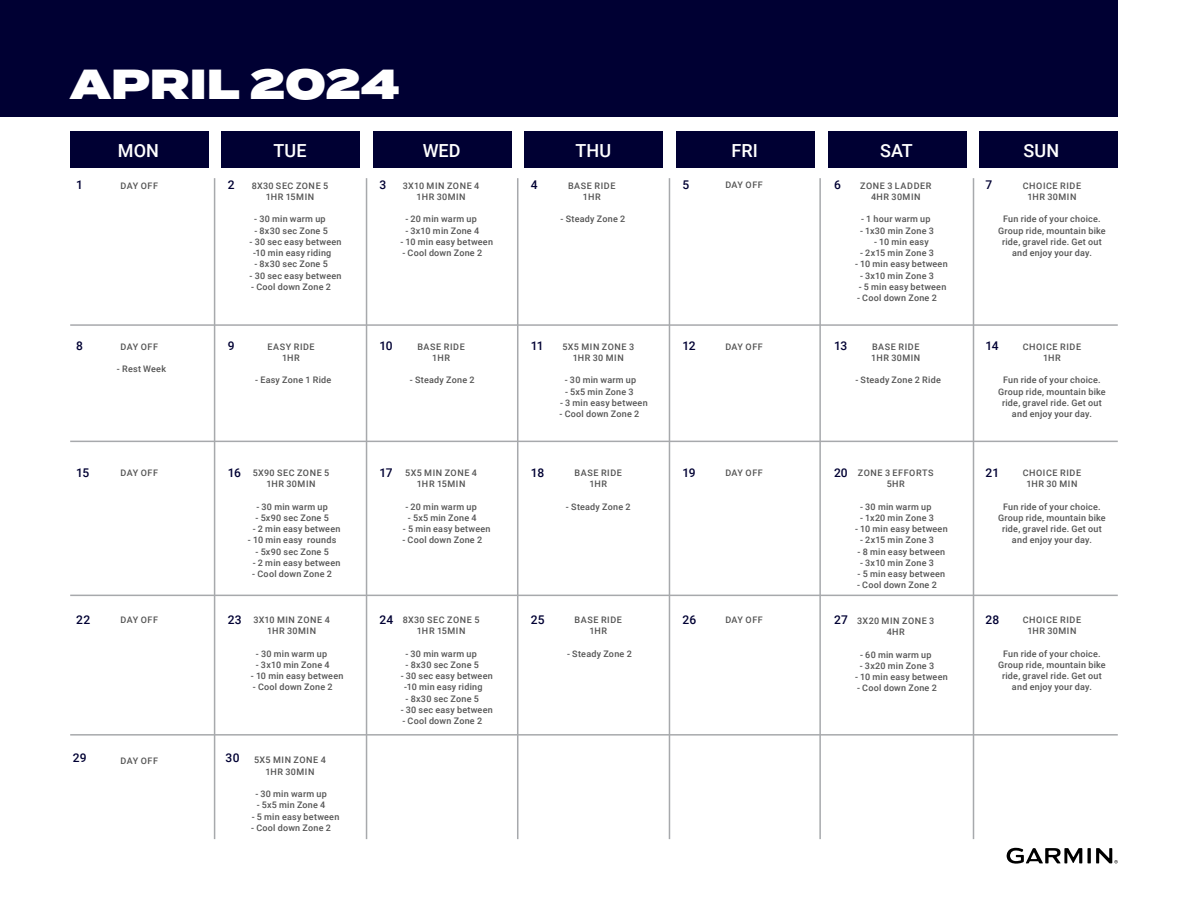
<style>
.page{position:relative;width:1188px;height:918px;background:#fff}
.page>*{position:absolute;margin:0;border:0;box-sizing:border-box;transform-origin:0 0}
.t1{font:900 42px "Termina";color:#fff}
.t2{font:500 18px "Roboto";letter-spacing:.005em;color:#fff}
.t3{font:500 12px "Roboto";letter-spacing:-.005em;color:#003}
.t4{font:500 9px/11.2px "Roboto";letter-spacing:.025em;color:#545454}
.t5{font:500 9px/11.2px "Roboto";letter-spacing:.065em;color:#545454;text-align:center}
.t6{font:500 9px/11.2px "Roboto";letter-spacing:.06em;color:#545454;text-align:center}
.t7{font:500 9px/11.2px "Roboto";letter-spacing:.055em;color:#545454;text-align:center}
</style>
<div class="page">
<div style="left:0;top:0;width:1118px;height:117px;background:#003"></div>
<div style="left:70px;top:132px;width:138px;height:36px;background:#003"></div>
<div style="left:373px;top:132px;width:139px;height:36px;background:#003"></div>
<div style="left:676px;top:132px;width:139px;height:36px;background:#003"></div>
<div style="left:222px;top:132px;width:138px;height:36px;background:#003"></div>
<div style="left:525px;top:132px;width:138px;height:36px;background:#003"></div>
<div style="left:828px;top:132px;width:138px;height:36px;background:#003"></div>
<div style="left:980px;top:132px;width:138px;height:36px;background:#003"></div>
<svg style="left:1007px;top:848px;width:111px;height:16px"></svg>
<hr style="left:214px;top:178px;width:1px;height:661px;background:#a7a9ac">
<hr style="left:70px;top:324px;width:1048px;height:2px;background:#a7a9ac">
<hr style="left:70px;top:441px;width:1048px;height:1px;background:#a7a9ac">
<hr style="left:70px;top:595px;width:1048px;height:1px;background:#a7a9ac">
<hr style="left:70px;top:734px;width:1048px;height:2px;background:#a7a9ac">
<hr style="left:366px;top:178px;width:1px;height:661px;background:#a7a9ac">
<hr style="left:517px;top:178px;width:1px;height:661px;background:#a7a9ac">
<hr style="left:669px;top:178px;width:1px;height:661px;background:#a7a9ac">
<hr style="left:819px;top:178px;width:2px;height:661px;background:#a7a9ac">
<hr style="left:973px;top:178px;width:1px;height:661px;background:#a7a9ac">
<h1 class="t1" style="left:70px;top:53px;width:331px">APRIL 2024</h1>
<h2 class="t2" style="left:118px;top:138px;width:43px">MON</h2>
<h2 class="t2" style="left:273px;top:138px;width:35px">TUE</h2>
<h2 class="t2" style="left:423px;top:138px;width:39px">WED</h2>
<h2 class="t2" style="left:575px;top:138px;width:37px">THU</h2>
<h2 class="t2" style="left:732px;top:138px;width:28px">FRI</h2>
<h2 class="t2" style="left:880px;top:138px;width:34px">SAT</h2>
<h2 class="t2" style="left:1023px;top:138px;width:37px">SUN</h2>
<h3 class="t3" style="left:76px;top:176px;width:8px">1</h3>
<p class="t4" style="left:121px;top:180px;width:39px">DAY OFF</p>
<h3 class="t3" style="left:228px;top:176px;width:8px">2</h3>
<p class="t6" style="left:252px;top:180px;width:78px">X8 30 SEC ZONE 5<br>1HR 15MIN</p>
<p class="t4" style="left:254px;top:213px;width:75px">- 30 min warm up<br>x8- 30 sec Zone 5</p>
<p class="t4" style="left:253px;top:236px;width:90px;text-indent:-4px">- 30 sec easy between -10 min easy riding<br>x8- 30 sec Zone 5</p>
<p class="t4" style="left:249px;top:270px;width:94px">- 30 sec easy between</p>
<p class="t4" style="left:251px;top:281px;width:81px">- Cool down Zone 2</p>
<h3 class="t3" style="left:379px;top:176px;width:8px">3</h3>
<p class="t5" style="left:403px;top:180px;width:78px">X3 10 MIN ZONE 4<br>1HR 30MIN</p>
<p class="t4" style="left:405px;top:213px;width:75px">- 20 min warm up<br>x3- 10 min Zone 4</p>
<p class="t4" style="left:400px;top:236px;width:94px">- 10 min easy between</p>
<p class="t4" style="left:402px;top:247px;width:81px">- Cool down Zone 2</p>
<h3 class="t3" style="left:531px;top:176px;width:8px">4</h3>
<p class="t5" style="left:568px;top:180px;width:49px">BASE RIDE<br>1HR</p>
<p class="t4" style="left:561px;top:213px;width:66px">- Steady Zone 2</p>
<h3 class="t3" style="left:682px;top:176px;width:8px">5</h3>
<p class="t4" style="left:725px;top:178px;width:39px">DAY OFF</p>
<h3 class="t3" style="left:834px;top:176px;width:8px">6</h3>
<p class="t5" style="left:860px;top:180px;width:73px">ZONE 3 LADDER<br>4HR 30MIN</p>
<p class="t4" style="left:860px;top:213px;width:75px">1- hour warm up<br>x1- 30 min Zone 3</p>
<p class="t4" style="left:860px;top:236px;width:75px;text-indent:14px">- 10 min easy<br>2- x15 min Zone 3</p>
<p class="t4" style="left:859px;top:258px;width:91px;text-indent:-4px">- 10 min easy between<br>x3- 10 min Zone 3<br>5- min easy between</p>
<p class="t4" style="left:857px;top:292px;width:81px">- Cool down Zone 2</p>
<h3 class="t3" style="left:986px;top:176px;width:8px">7</h3>
<p class="t5" style="left:1023px;top:180px;width:60px">CHOICE RIDE<br>1HR 30MIN</p>
<p class="t4" style="left:998px;top:213px;width:109px;text-align:center">Fun ride of your choice.<br>Group ride, mountain bike ride, gravel ride. Get out and enjoy your day.</p>
<h3 class="t3" style="left:76px;top:337px;width:8px">8</h3>
<p class="t4" style="left:121px;top:340px;width:39px">DAY OFF</p>
<p class="t4" style="left:117px;top:363px;width:51px">- Rest Week</p>
<h3 class="t3" style="left:228px;top:337px;width:8px">9</h3>
<p class="t5" style="left:267px;top:340px;width:49px">EASY RIDE<br>1HR</p>
<p class="t4" style="left:255px;top:374px;width:78px">- Easy Zone 1 Ride</p>
<h3 class="t3" style="left:379px;top:337px;width:15px">10</h3>
<p class="t5" style="left:417px;top:340px;width:49px">BASE RIDE<br>1HR</p>
<p class="t4" style="left:410px;top:374px;width:66px">- Steady Zone 2</p>
<h3 class="t3" style="left:531px;top:337px;width:14px">11</h3>
<p class="t5" style="left:562px;top:340px;width:73px">5X5 MIN ZONE 3<br>1HR 30 MIN</p>
<p class="t4" style="left:565px;top:374px;width:73px">- 30 min warm up</p>
<p class="t4" style="left:565px;top:385px;width:70px">5x5- min Zone 3</p>
<p class="t4" style="left:560px;top:397px;width:89px">3- min easy between</p>
<p class="t4" style="left:560px;top:408px;width:81px">- Cool down Zone 2</p>
<h3 class="t3" style="left:682px;top:337px;width:15px">12</h3>
<p class="t4" style="left:725px;top:340px;width:39px">DAY OFF</p>
<h3 class="t3" style="left:834px;top:337px;width:15px">13</h3>
<p class="t5" style="left:871px;top:340px;width:51px;text-align:left">BASE RIDE<br>1HR 30MIN</p>
<p class="t4" style="left:855px;top:374px;width:87px">- Steady Zone 2 Ride</p>
<h3 class="t3" style="left:986px;top:337px;width:15px">14</h3>
<p class="t5" style="left:1023px;top:340px;width:60px">CHOICE RIDE<br>1HR</p>
<p class="t4" style="left:998px;top:374px;width:109px;text-align:center">Fun ride of your choice.<br>Group ride, mountain bike ride, gravel ride. Get out and enjoy your day.</p>
<h3 class="t3" style="left:76px;top:464px;width:15px">15</h3>
<p class="t4" style="left:121px;top:467px;width:39px">DAY OFF</p>
<h3 class="t3" style="left:76px;top:611px;width:15px">22</h3>
<p class="t4" style="left:121px;top:614px;width:39px">DAY OFF</p>
<h3 class="t3" style="left:228px;top:464px;width:15px">16</h3>
<p class="t7" style="left:253px;top:467px;width:78px">5X90 SEC ZONE 5<br>1HR 30MIN</p>
<p class="t4" style="left:256px;top:501px;width:73px">- 30 min warm up</p>
<p class="t4" style="left:256px;top:512px;width:75px">x5- 90 sec Zone 5</p>
<p class="t4" style="left:253px;top:523px;width:89px">2- min easy between</p>
<p class="t4" style="left:307px;top:534px;width:31px">rounds</p>
<p class="t4" style="left:248px;top:534px;width:56px">- 10 min easy</p>
<p class="t4" style="left:256px;top:546px;width:75px">x5- 90 sec Zone 5</p>
<p class="t4" style="left:253px;top:557px;width:89px">2- min easy between</p>
<p class="t4" style="left:252px;top:568px;width:81px">- Cool down Zone 2</p>
<p class="t5" style="left:253px;top:614px;width:78px">X3 10 MIN ZONE 4<br>1HR 30MIN</p>
<p class="t4" style="left:256px;top:647px;width:75px">- 30 min warm up<br>x3- 10 min Zone 4</p>
<p class="t4" style="left:251px;top:670px;width:94px">- 10 min easy between</p>
<p class="t4" style="left:253px;top:681px;width:81px">- Cool down Zone 2</p>
<h3 class="t3" style="left:228px;top:611px;width:15px">23</h3>
<h3 class="t3" style="left:379px;top:464px;width:15px">17</h3>
<p class="t5" style="left:405px;top:467px;width:73px">5X5 MIN ZONE 4<br>1HR 15MIN</p>
<p class="t4" style="left:405px;top:501px;width:73px">- 20 min warm up</p>
<p class="t4" style="left:408px;top:512px;width:70px">5x5- min Zone 4</p>
<p class="t4" style="left:403px;top:523px;width:89px">5- min easy between</p>
<p class="t4" style="left:402px;top:534px;width:81px">- Cool down Zone 2</p>
<h3 class="t3" style="left:379px;top:611px;width:15px">24</h3>
<p class="t6" style="left:403px;top:614px;width:78px">X8 30 SEC ZONE 5<br>1HR 15MIN</p>
<p class="t4" style="left:405px;top:647px;width:75px">- 30 min warm up<br>x8- 30 sec Zone 5</p>
<p class="t4" style="left:404px;top:670px;width:90px;text-indent:-4px">- 30 sec easy between -10 min easy riding<br>x8- 30 sec Zone 5</p>
<p class="t4" style="left:401px;top:704px;width:94px">- 30 sec easy between</p>
<p class="t4" style="left:402px;top:715px;width:81px">- Cool down Zone 2</p>
<h3 class="t3" style="left:531px;top:464px;width:15px">18</h3>
<p class="t5" style="left:575px;top:467px;width:49px">BASE RIDE<br>1HR</p>
<p class="t4" style="left:566px;top:501px;width:66px">- Steady Zone 2</p>
<h3 class="t3" style="left:531px;top:611px;width:15px">25</h3>
<p class="t5" style="left:575px;top:614px;width:49px">BASE RIDE<br>1HR</p>
<p class="t4" style="left:567px;top:647px;width:66px">- Steady Zone 2</p>
<h3 class="t3" style="left:682px;top:464px;width:15px">19</h3>
<p class="t4" style="left:725px;top:467px;width:39px">DAY OFF</p>
<h3 class="t3" style="left:682px;top:611px;width:15px">26</h3>
<p class="t4" style="left:725px;top:614px;width:39px">DAY OFF</p>
<h3 class="t3" style="left:834px;top:464px;width:15px">20</h3>
<h3 class="t3" style="left:834px;top:611px;width:15px">27</h3>
<p class="t5" style="left:858px;top:467px;width:77px">ZONE 3 EFFORTS<br>5HR</p>
<p class="t4" style="left:860px;top:501px;width:75px">- 30 min warm up<br>x1- 20 min Zone 3</p>
<p class="t4" style="left:855px;top:523px;width:94px">- 10 min easy between<br>2- x15 min Zone 3<br>8- min easy between<br>x3- 10 min Zone 3<br>5- min easy between</p>
<p class="t4" style="left:857px;top:579px;width:81px">- Cool down Zone 2</p>
<p class="t5" style="left:857px;top:615px;width:79px">X3 20 MIN ZONE 3<br>4HR</p>
<p class="t4" style="left:860px;top:649px;width:76px">- 60 min warm up<br>x3- 20 min Zone 3</p>
<p class="t4" style="left:855px;top:671px;width:94px">- 10 min easy between</p>
<p class="t4" style="left:857px;top:682px;width:81px">- Cool down Zone 2</p>
<h3 class="t3" style="left:986px;top:464px;width:15px">21</h3>
<p class="t5" style="left:1023px;top:467px;width:60px">CHOICE RIDE<br>1HR 30 MIN</p>
<p class="t4" style="left:998px;top:501px;width:109px;text-align:center">Fun ride of your choice.<br>Group ride, mountain bike ride, gravel ride. Get out and enjoy your day.</p>
<h3 class="t3" style="left:986px;top:611px;width:15px">28</h3>
<p class="t5" style="left:1023px;top:614px;width:60px">CHOICE RIDE<br>1HR 30MIN</p>
<p class="t4" style="left:998px;top:647px;width:109px;text-align:center">Fun ride of your choice.<br>Group ride, mountain bike ride, gravel ride. Get out and enjoy your day.</p>
<h3 class="t3" style="left:73px;top:749px;width:15px">29</h3>
<p class="t4" style="left:121px;top:755px;width:39px">DAY OFF</p>
<h3 class="t3" style="left:226px;top:749px;width:15px">30</h3>
<p class="t5" style="left:254px;top:754px;width:73px">5X5 MIN ZONE 4</p>
<p class="t6" style="left:265px;top:765px;width:51px">1HR 30MIN</p>
<p class="t4" style="left:255px;top:788px;width:73px">- 30 min warm up</p>
<p class="t4" style="left:257px;top:799px;width:70px">5x5- min Zone 4</p>
<p class="t4" style="left:252px;top:810px;width:89px">5- min easy between</p>
<p class="t4" style="left:251px;top:822px;width:81px">- Cool down Zone 2</p>
</div>
